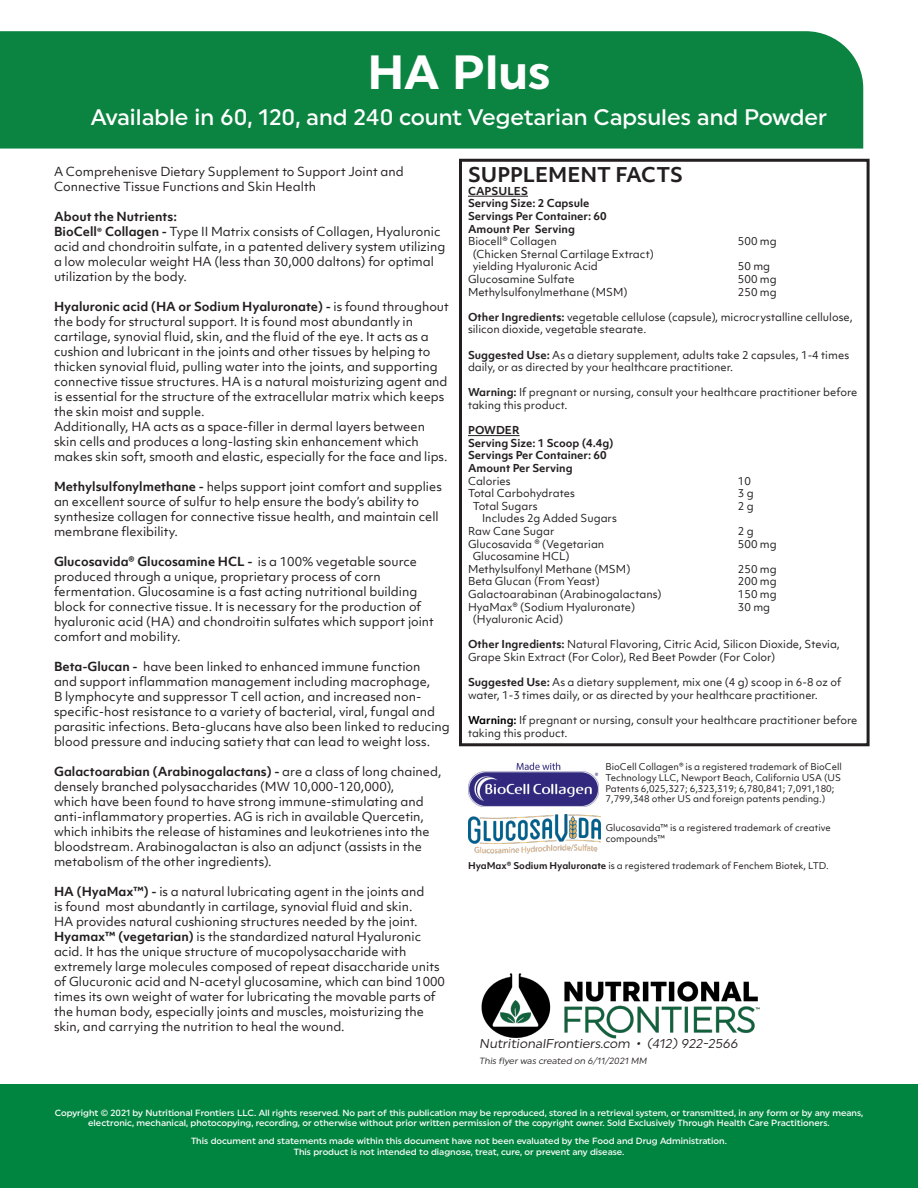
<style>
.page{position:relative;width:918px;height:1188px;background:#fff}
.page>*{position:absolute;margin:0;border:0;box-sizing:border-box;transform-origin:0 0}
.t1{font:700 48px "Uniform";color:#fff}
.t2{font:500 22.5px "Uniform";color:#fff}
.t3{font:700 19.5px "Objektiv Mk 1";color:#231f20}
.t4{font:12.75px "Uniform";color:#231f20}
.t5{font:12px/15px "Objektiv Mk 1";color:#231f20}
.t6{font:700 12px "Objektiv Mk 1";color:#231f20}
.t7{font:10.5px/12.6px "Objektiv Mk 1";color:#231f20}
.t8{font:700 10.5px "Objektiv Mk 1";color:#231f20}
.t9{font:500 9px/10.8px "Uniform";color:#fff;text-align:center}
.t10{font:9px/10.8px "Objektiv Mk 1";color:#231f20}
.t11{font:9px "Uniform";color:#231f20}
.s1{font-weight:700}
.s2{font-family:"Myriad Pro";font-weight:700}
.s3{font-weight:700;color:#000}
</style>
<div class="page">
<div style="left:0;top:1084px;width:918px;height:104px;background:#008540"></div>
<div style="left:0;top:31px;width:863px;height:118px;background:#0c8441"></div>
<div style="left:459px;top:159px;width:411px;height:587px;border:3px solid #231f20"></div>
<img style="left:481px;top:973px;width:279px;height:66px">
<hr style="left:468px;top:196px;width:60px;height:1px;background:#231f20">
<hr style="left:468px;top:435px;width:52px;height:1px;background:#231f20">
<img style="left:469px;top:762px;width:129px;height:45px">
<img style="left:469px;top:814px;width:131px;height:40px">
<p class="t1" style="left:367px;top:43px;width:185px">HA Plus</p>
<p class="t2" style="left:91px;top:103px;width:738px">Available in 60, 120, and 240 count Vegetarian Capsules and Powder</p>
<p class="t5" style="left:54px;top:164px;width:351px">A Comprehenisve Dietary Supplement to Support Joint and<br>Connective Tissue Functions and Skin Health</p>
<p class="t6" style="left:54px;top:208px;width:124px">About the Nutrients:</p>
<p class="t5" style="left:54px;top:224px;width:393px"><span class="s1">BioCell</span><span class="s2">®</span> <span class="s1">Collagen -</span> Type II Matrix consists of Collagen, Hyaluronic acid and chondroitin sulfate, in a patented delivery system utilizing a low molecular weight HA (less than 30,000 daltons) for optimal utilization by the body.</p>
<p class="t5" style="left:54px;top:299px;width:396px"><span class="s1">Hyaluronic acid (HA or Sodium Hyaluronate) -</span> is found throughout the body for structural support. It is found most abundantly in cartilage, synovial fluid, skin, and the fluid of the eye. It acts as a cushion and lubricant in the joints and other tissues by helping to thicken synovial fluid, pulling water into the joints, and supporting connective tissue structures. HA is a natural moisturizing agent and is essential for the structure of the extracellular matrix which keeps the skin moist and supple.</p>
<p class="t5" style="left:54px;top:419px;width:395px">Additionally, HA acts as a space-filler in dermal layers between skin cells and produces a long-lasting skin enhancement which makes skin soft, smooth and elastic, especially for the face and lips.</p>
<p class="t5" style="left:54px;top:479px;width:389px"><span class="s1">Methylsulfonylmethane -</span> helps support joint comfort and supplies an excellent source of sulfur to help ensure the body’s ability to synthesize collagen for connective tissue health, and maintain cell membrane flexibility.</p>
<p class="t5" style="left:54px;top:554px;width:382px"><span class="s1">Glucosavida® Glucosamine HCL -</span> is a 100% vegetable source produced through a unique, proprietary process of corn fermentation. Glucosamine is a fast acting nutritional building block for connective tissue. It is necessary for the production of hyaluronic acid (HA) and chondroitin sulfates which support joint comfort and mobility.</p>
<p class="t5" style="left:54px;top:659px;width:397px"><span class="s1">Beta-Glucan -</span> have been linked to enhanced immune function<br>and support inflammation management including macrophage,<br>B lymphocyte and suppressor T cell action, and increased non&shy;specific-host resistance to a variety of bacterial, viral, fungal and parasitic infections. Beta-glucans have also been linked to reducing blood pressure and inducing satiety that can lead to weight loss.</p>
<p class="t5" style="left:54px;top:764px;width:389px"><span class="s1">Galactoarabian (Arabinogalactans) -</span> are a class of long chained, densely branched polysaccharides (MW 10,000-120,000),<br>which have been found to have strong immune-stimulating and anti-inflammatory properties. AG is rich in available Quercetin, which inhibits the release of histamines and leukotrienes into the bloodstream. Arabinogalactan is also an adjunct (assists in the metabolism of the other ingredients).</p>
<p class="t5" style="left:54px;top:884px;width:393px"><span class="s1">HA (HyaMax™) -</span> is a natural lubricating agent in the joints and<br>is found most abundantly in cartilage, synovial fluid and skin.<br>HA provides natural cushioning structures needed by the joint.<br><span class="s1">Hyamax™ (vegetarian)</span> is the standardized natural Hyaluronic acid. It has the unique structure of mucopolysaccharide with extremely large molecules composed of repeat disaccharide units of Glucuronic acid and N-acetyl glucosamine, which can bind 1000 times its own weight of water for lubricating the movable parts of the human body, especially joints and muscles, moisturizing the skin, and carrying the nutrition to heal the wound.</p>
<p class="t4" style="left:479px;top:1036px;width:262px">NutritionalFrontiers.com • (412) 922-2566</p>
<p class="t11" style="left:479px;top:1056px;width:170px">This flyer was created on 6/11/2021 MM</p>
<p class="t3" style="left:468px;top:161px;width:217px">SUPPLEMENT FACTS</p>
<p class="t8" style="left:468px;top:183px;width:62px">CAPSULES</p>
<p class="t8" style="left:468px;top:196px;width:123px">Serving Size: 2 Capsule</p>
<p class="t8" style="left:468px;top:209px;width:140px">Servings Per Container: 60</p>
<p class="t8" style="left:468px;top:221px;width:108px">Amount Per Serving</p>
<p class="t7" style="left:468px;top:235px;width:90px">Biocell® Collagen</p>
<p class="t7" style="left:738px;top:235px;width:40px">500 mg</p>
<p class="t7" style="left:473px;top:248px;width:183px">(Chicken Sternal Cartilage Extract)</p>
<p class="t7" style="left:473px;top:260px;width:127px">yielding Hyaluronic Acid</p>
<p class="t7" style="left:738px;top:260px;width:34px">50 mg</p>
<p class="t7" style="left:468px;top:273px;width:108px">Glucosamine Sulfate</p>
<p class="t7" style="left:738px;top:273px;width:40px">500 mg</p>
<p class="t7" style="left:468px;top:285px;width:161px">Methylsulfonylmethane (MSM)</p>
<p class="t7" style="left:738px;top:285px;width:40px">250 mg</p>
<p class="t7" style="left:468px;top:311px;width:386px"><span class="s1">Other Ingredients:</span> vegetable cellulose (capsule), microcrystalline cellulose, silicon dioxide, vegetable stearate.</p>
<p class="t7" style="left:468px;top:348px;width:383px"><span class="s1">Suggested Use:</span> As a dietary supplement, adults take 2 capsules, 1-4 times daily, or as directed by your healthcare practitioner.</p>
<p class="t7" style="left:468px;top:386px;width:391px"><span class="s1">Warning:</span> If pregnant or nursing, consult your healthcare practitioner before taking this product.</p>
<p class="t8" style="left:468px;top:423px;width:53px">POWDER</p>
<p class="t8" style="left:468px;top:435px;width:147px">Serving Size: 1 Scoop (4.4g)</p>
<p class="t8" style="left:468px;top:448px;width:140px">Servings Per Container: 60</p>
<p class="t8" style="left:468px;top:461px;width:106px">Amount Per Serving</p>
<p class="t7" style="left:468px;top:474px;width:44px">Calories</p>
<p class="t7" style="left:738px;top:474px;width:15px">10</p>
<p class="t7" style="left:468px;top:487px;width:108px">Total Carbohydrates</p>
<p class="t7" style="left:738px;top:487px;width:17px">3 g</p>
<p class="t7" style="left:473px;top:500px;width:66px">Total Sugars</p>
<p class="t7" style="left:738px;top:500px;width:17px">2 g</p>
<p class="t7" style="left:482px;top:512px;width:136px">Includes 2g Added Sugars</p>
<p class="t7" style="left:468px;top:525px;width:88px">Raw Cane Sugar</p>
<p class="t7" style="left:738px;top:525px;width:17px">2 g</p>
<p class="t7" style="left:468px;top:537px;width:138px">Glucosavida ® (Vegetarian</p>
<p class="t7" style="left:738px;top:537px;width:40px">500 mg</p>
<p class="t7" style="left:473px;top:550px;width:98px">Glucosamine HCL)</p>
<p class="t7" style="left:468px;top:563px;width:164px">Methylsulfonyl Methane (MSM)</p>
<p class="t7" style="left:738px;top:563px;width:40px">250 mg</p>
<p class="t7" style="left:468px;top:575px;width:133px">Beta Glucan (From Yeast)</p>
<p class="t7" style="left:738px;top:575px;width:40px">200 mg</p>
<p class="t7" style="left:468px;top:588px;width:195px">Galactoarabinan (Arabinogalactans)</p>
<p class="t7" style="left:738px;top:588px;width:40px">150 mg</p>
<p class="t7" style="left:468px;top:600px;width:169px">HyaMax® (Sodium Hyaluronate)</p>
<p class="t7" style="left:738px;top:600px;width:34px">30 mg</p>
<p class="t7" style="left:473px;top:613px;width:92px">(Hyaluronic Acid)</p>
<p class="t7" style="left:468px;top:638px;width:374px"><span class="s1">Other Ingredients:</span> Natural Flavoring, Citric Acid, Silicon Dioxide, Stevia,<br>Grape Skin Extract (For Color), Red Beet Powder (For Color)</p>
<p class="t7" style="left:468px;top:676px;width:375px"><span class="s1">Suggested Use:</span> As a dietary supplement, mix one (4 g) scoop in 6-8 oz of water, 1-3 times daily, or as directed by your healthcare practitioner.</p>
<p class="t7" style="left:468px;top:714px;width:391px"><span class="s3">Warning:</span> If pregnant or nursing, consult your healthcare practitioner before taking this product.</p>
<p class="t10" style="left:606px;top:761px;width:238px">BioCell Collagen® is a registered trademark of BioCell Technology LLC, Newport Beach, California USA (US Patents 6,025,327; 6,323,319; 6,780,841; 7,091,180; 7,799,348 other US and foreign patents pending.)</p>
<p class="t10" style="left:606px;top:823px;width:227px">Glucosavida™ is a registered trademark of creative compounds™</p>
<p class="t10" style="left:468px;top:860px;width:362px"><span class="s1">HyaMax® Sodium Hyaluronate</span> is a registered trademark of Fenchem Biotek, LTD.</p>
<p class="t9" style="left:55px;top:1107px;width:810px">Copyright © 2021 by Nutritional Frontiers LLC. All rights reserved. No part of this publication may be reproduced, stored in a retrieval system, or transmitted, in any form or by any means, electronic, mechanical, photocopying, recording, or otherwise without prior written permission of the copyright owner. Sold Exclusively Through Health Care Practitioners.</p>
<p class="t9" style="left:191px;top:1135px;width:537px">This document and statements made within this document have not been evaluated by the Food and Drug Administration.</p>
<p class="t9" style="left:294px;top:1146px;width:332px">This product is not intended to diagnose, treat, cure, or prevent any disease.</p>
</div>
